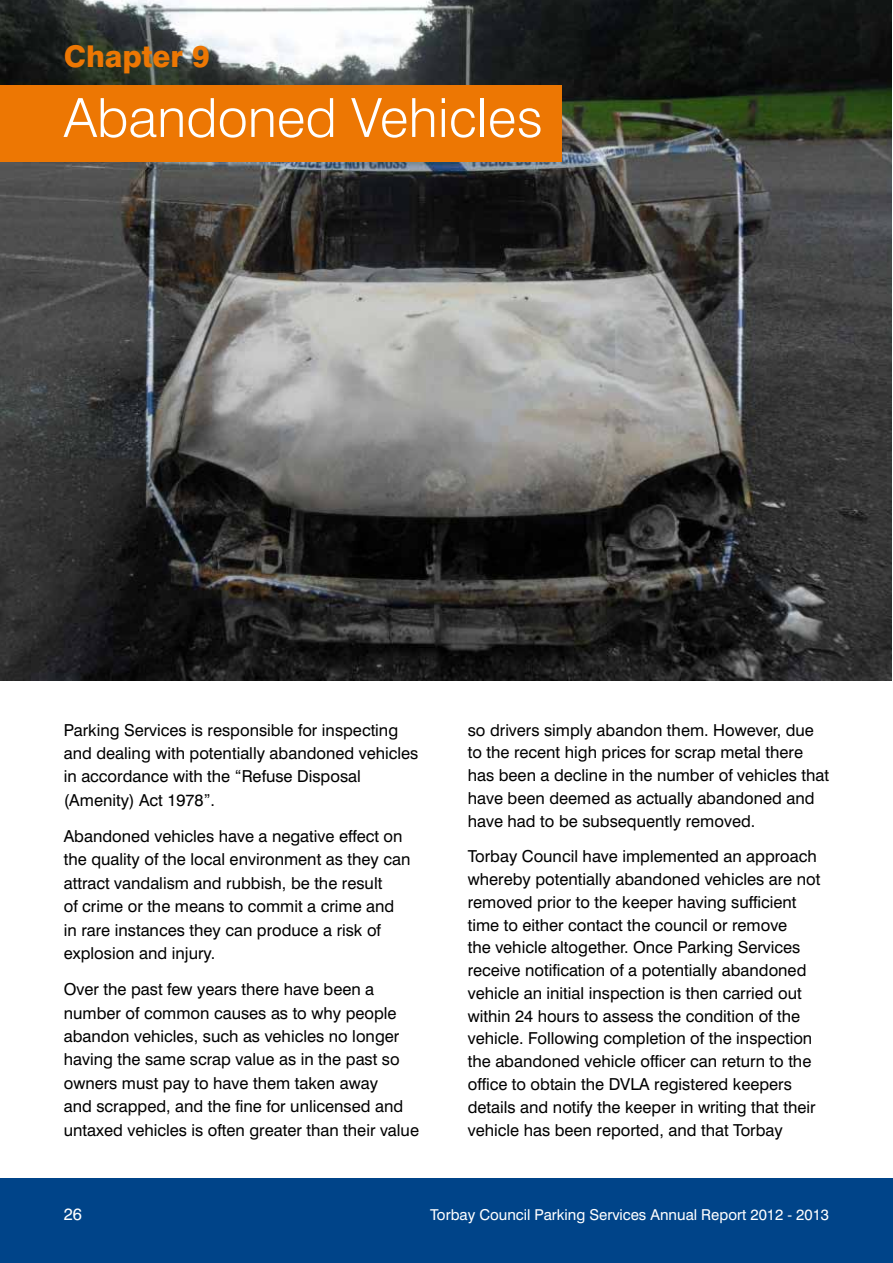
<style>
.page{position:relative;width:893px;height:1263px;background:#fff}
.page>*{position:absolute;margin:0;border:0;box-sizing:border-box;transform-origin:0 0}
.t1{font:300 54px "Swiss 721 BT";color:#fff}
.t2{font:800 30px "Swiss 721 BT";color:#ed7703}
.t3{font:16.5px/22.8px "Swiss 721 BT";color:#000}
.t4{font:16.5px "Swiss 721 BT";color:#fff}
.t5{font:15px "Swiss 721 BT";color:#fff}
</style>
<div class="page">
<div style="left:0;top:1178px;width:893px;height:85px;background:#004489"></div>
<img style="left:0;top:0;width:892px;height:680px">
<div style="left:0;top:85px;width:561px;height:77px;background:#ed7703"></div>
<h2 class="t2" style="left:64px;top:38px;width:147px">Chapter 9</h2>
<h1 class="t1" style="left:64px;top:85px;width:481px">Abandoned Vehicles</h1>
<p class="t3" style="left:64px;top:718px;width:356px;line-height:23.4px">Parking Services is responsible for inspecting and dealing with potentially abandoned vehicles in accordance with the “Refuse Disposal (Amenity) Act 1978”.</p>
<p class="t3" style="left:64px;top:824px;width:348px;line-height:23.4px">Abandoned vehicles have a negative effect on the quality of the local environment as they can attract vandalism and rubbish, be the result<br>of crime or the means to commit a crime and in rare instances they can produce a risk of explosion and injury.</p>
<p class="t3" style="left:64px;top:977px;width:357px;line-height:23.4px">Over the past few years there have been a number of common causes as to why people abandon vehicles, such as vehicles no longer having the same scrap value as in the past so owners must pay to have them taken away<br>and scrapped, and the fine for unlicensed and untaxed vehicles is often greater than their value</p>
<p class="t3" style="left:468px;top:718px;width:363px">so drivers simply abandon them. However, due to the recent high prices for scrap metal there has been a decline in the number of vehicles that have been deemed as actually abandoned and have had to be subsequently removed.</p>
<p class="t3" style="left:468px;top:845px;width:354px">Torbay Council have implemented an approach whereby potentially abandoned vehicles are not removed prior to the keeper having sufficient time to either contact the council or remove<br>the vehicle altogether. Once Parking Services receive notification of a potentially abandoned vehicle an initial inspection is then carried out within 24 hours to assess the condition of the vehicle. Following completion of the inspection the abandoned vehicle officer can return to the office to obtain the DVLA registered keepers details and notify the keeper in writing that their vehicle has been reported, and that Torbay</p>
<p class="t4" style="left:64px;top:1204px;width:20px">26</p>
<p class="t5" style="left:430px;top:1206px;width:400px">Torbay Council Parking Services Annual Report 2012 - 2013</p>
</div>
